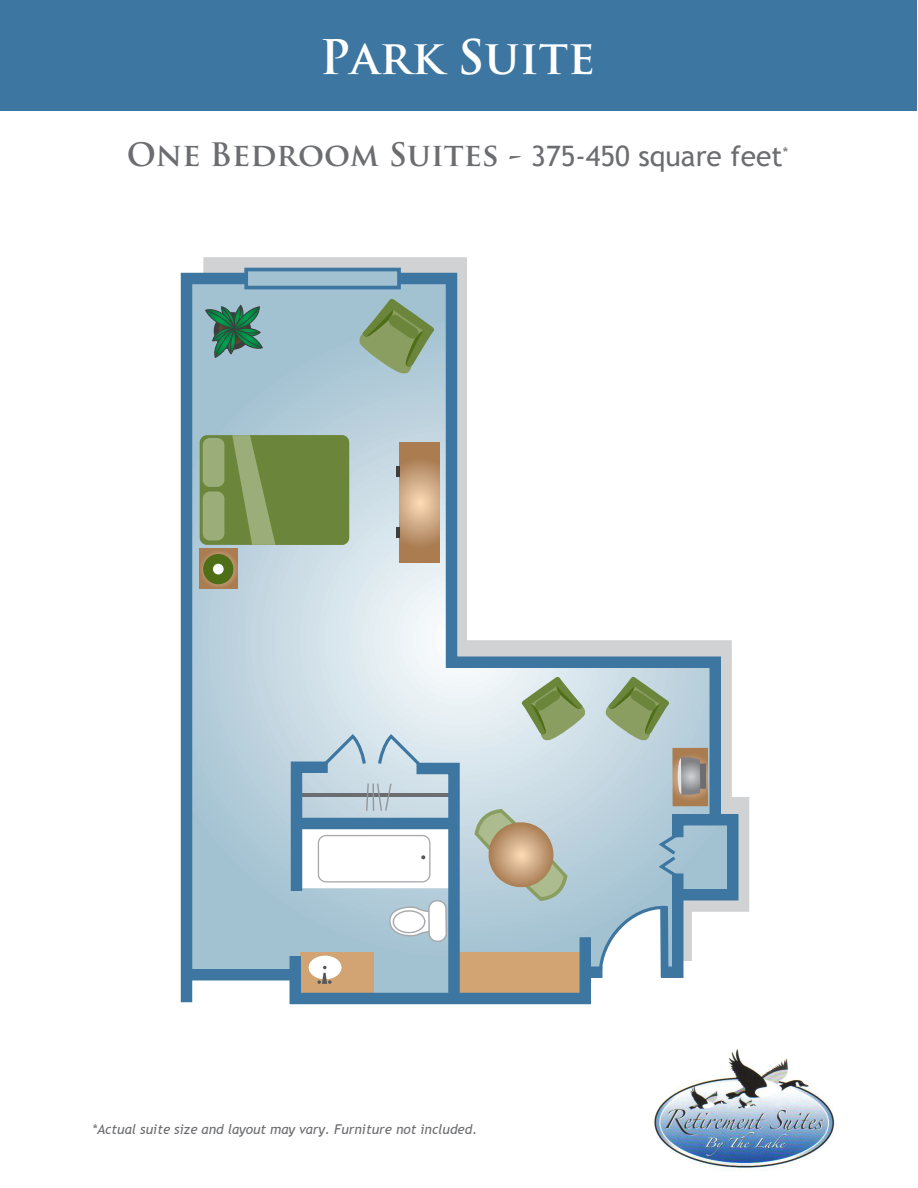
<style>
.page{position:relative;width:918px;height:1188px;background:#fff}
.page>*{position:absolute;margin:0;border:0;box-sizing:border-box;transform-origin:0 0}
.t1{font:700 46.5px "Trajan Pro";color:#fff}
.t2{font:700 31.5px "Trajan Pro";color:#6c6d70}
.t3{font:italic 13.5px "Trebuchet MS";color:#6c6d70}
.s1{font-family:"Trebuchet MS";font-weight:400;font-size:28.2px}
</style>
<div class="page">
<div style="left:0;top:0;width:916px;height:110px;background:#3d76a1"></div>
<img style="left:654px;top:1049px;width:181px;height:121px">
<svg style="left:203px;top:257px;width:546px;height:655px"></svg>
<svg style="left:180px;top:267px;width:547px;height:736px"></svg>
<div style="left:189px;top:969px;width:104px;height:11px;background:#3d76a1"></div>
<div style="left:244px;top:268px;width:157px;height:21px;background:#a3c2d1;border:4px solid #3d76a1"></div>
<svg style="left:284px;top:676px;width:460px;height:329px"></svg>
<svg style="left:205px;top:305px;width:58px;height:53px;background:#558f7e"></svg>
<h1 class="t1" style="left:320px;top:28px;width:277px">Park Suite</h1>
<h2 class="t2" style="left:127px;top:134px;width:663px">One Bedroom Suites - <span class="s1">375-450 square feet</span><sup>*</sup></h2>
<p class="t3" style="left:92px;top:1121px;width:387px">*Actual suite size and layout may vary. Furniture not included.</p>
</div>
